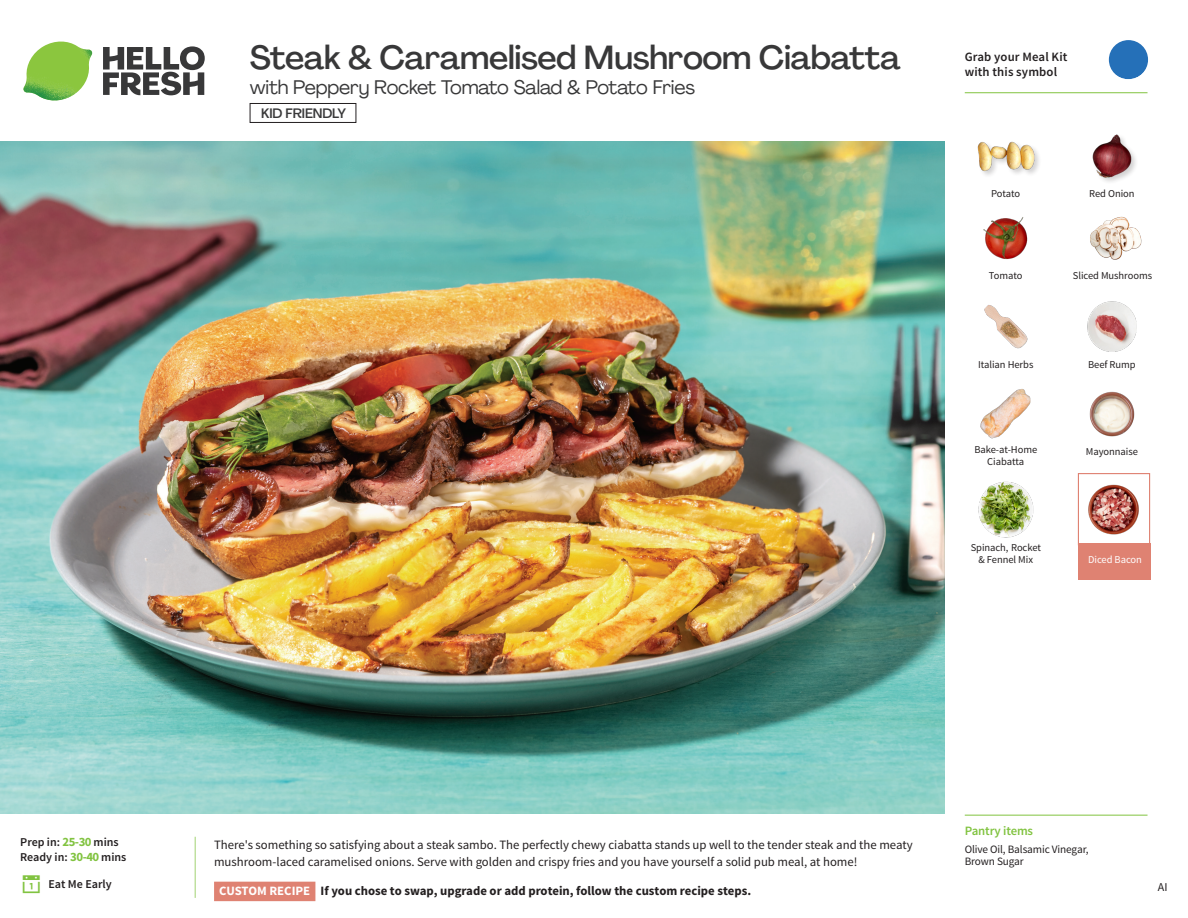
<style>
.page{position:relative;width:1188px;height:918px;background:#fff}
.page>*{position:absolute;margin:0;border:0;box-sizing:border-box;transform-origin:0 0}
._15_Titel_UK{font:500 33px "Agrandir";letter-spacing:-.01em;color:#383839}
._15_Titel_UK-2{font:19.5px "Agrandir";letter-spacing:-.01em;color:#383839}
.t1{font:500 13.5px "Agrandir";letter-spacing:-.01em;color:#383839}
.Step_6_Text_AU{font:12.75px/16.5px "Source Sans Pro";color:#231f20}
.Step_6_Text_AU-2{font:700 12.75px "Source Sans Pro";color:#231f20}
.t2{font:600 12.75px/15px "Source Sans Pro";letter-spacing:.01em;color:#231f20}
._04_Headers_Front{font:600 12.75px "Source Sans Pro";letter-spacing:-.01em;color:#81c340}
._04_Intro{font:600 12px "Source Sans Pro";color:#231f20}
.t3{font:12px "Source Sans Pro";color:#231f20}
._05_Pantry{font:11.25px/12px "Source Sans Pro";letter-spacing:-.01em;color:#231f20}
._18_FRONT_ingredient{font:10.5px/12px "Source Sans Pro";letter-spacing:-.005em;color:#231f20;text-align:center}
._18_FRONT_ingredient-2{font:10.5px "Source Sans Pro";letter-spacing:-.005em;color:#fff}
.s1{color:#fff}
.s2{font-weight:700;font-size:12.75px;color:#81c340}
</style>
<div class="page">
<svg style="left:103px;top:46px;width:102px;height:49px"></svg>
<img style="left:23px;top:42px;width:69px;height:59px">
<svg style="left:194px;top:836px;width:122px;height:66px"></svg>
<img style="left:0;top:142px;width:945px;height:672px">
<img style="left:1087px;top:302px;width:50px;height:49px">
<img style="left:1089px;top:391px;width:46px;height:46px">
<img style="left:984px;top:305px;width:44px;height:44px">
<img style="left:1090px;top:216px;width:52px;height:44px">
<img style="left:978px;top:481px;width:56px;height:57px">
<img style="left:983px;top:217px;width:45px;height:43px">
<img style="left:981px;top:389px;width:50px;height:50px">
<div style="left:977px;top:141px;width:65px;height:37px;background:#231f20;opacity:.2"></div>
<img style="left:977px;top:141px;width:57px;height:37px">
<img style="left:1092px;top:134px;width:44px;height:48px">
<div style="left:1078px;top:473px;width:72px;height:72px;border:1px solid #df8272"></div>
<div style="left:1078px;top:543px;width:72px;height:37px;background:#df8272"></div>
<img style="left:1088px;top:484px;width:51px;height:51px">
<div style="left:250px;top:103px;width:106px;height:20px;border:1px solid #231f20"></div>
<hr style="left:965px;top:815px;width:183px;height:1px;background:#81c340">
<svg style="left:1091px;top:40px;width:57px;height:54px"></svg>
<hr style="left:965px;top:92px;width:183px;height:1px;background:#81c340">
<p class="_15_Titel_UK" style="left:250px;top:37px;width:652px">Steak &amp; Caramelised Mushroom Ciabatta</p>
<p class="_15_Titel_UK-2" style="left:250px;top:75px;width:447px">with Peppery Rocket Tomato Salad &amp; Potato Fries</p>
<p class="t1" style="left:261px;top:105px;width:86px">KID FRIENDLY</p>
<p class="t2" style="left:965px;top:50px;width:104px">Grab your Meal Kit with this symbol</p>
<p class="_18_FRONT_ingredient" style="left:991px;top:188px;width:31px">Potato</p>
<p class="_18_FRONT_ingredient" style="left:1089px;top:188px;width:47px">Red Onion</p>
<p class="_18_FRONT_ingredient" style="left:989px;top:270px;width:35px">Tomato</p>
<p class="_18_FRONT_ingredient" style="left:1073px;top:270px;width:81px">Sliced Mushrooms</p>
<p class="_18_FRONT_ingredient" style="left:978px;top:358px;width:57px">Italian Herbs</p>
<p class="_18_FRONT_ingredient" style="left:1088px;top:358px;width:49px">Beef Rump</p>
<p class="_18_FRONT_ingredient" style="left:974px;top:444px;width:64px">Bake-at-Home<br>Ciabatta</p>
<p class="_18_FRONT_ingredient" style="left:971px;top:542px;width:72px">Spinach,<span class="s1">.</span>Rocket &amp; Fennel Mix</p>
<p class="_18_FRONT_ingredient" style="left:1086px;top:446px;width:54px">Mayonnaise</p>
<p class="_18_FRONT_ingredient-2" style="left:1088px;top:553px;width:55px">Diced Bacon</p>
<p class="_04_Intro" style="left:20px;top:835px;width:100px">Prep in: <span class="s2">25-30</span> mins</p>
<p class="_04_Intro" style="left:20px;top:850px;width:108px">Ready in: <span class="s2">30-40</span> mins</p>
<p class="_04_Intro" style="left:48px;top:876px;width:65px">Eat Me Early</p>
<p class="Step_6_Text_AU" style="left:214px;top:837px;width:700px">There's something so satisfying about a steak sambo. The perfectly chewy ciabatta stands up well to the tender steak and the meaty mushroom-laced caramelised onions. Serve with golden and crispy fries and you have yourself a solid pub meal, at home!</p>
<p class="Step_6_Text_AU-2" style="left:219px;top:883px;width:533px"><span class="s1">CUSTOM RECIPE</span> If you chose to swap, upgrade or add protein, follow the custom recipe steps.</p>
<p class="_04_Headers_Front" style="left:965px;top:822px;width:70px">Pantry items</p>
<p class="_05_Pantry" style="left:965px;top:844px;width:125px">Olive Oil, Balsamic Vinegar,<br>Brown Sugar</p>
<p class="t3" style="left:1158px;top:879px;width:11px">AI</p>
</div>
